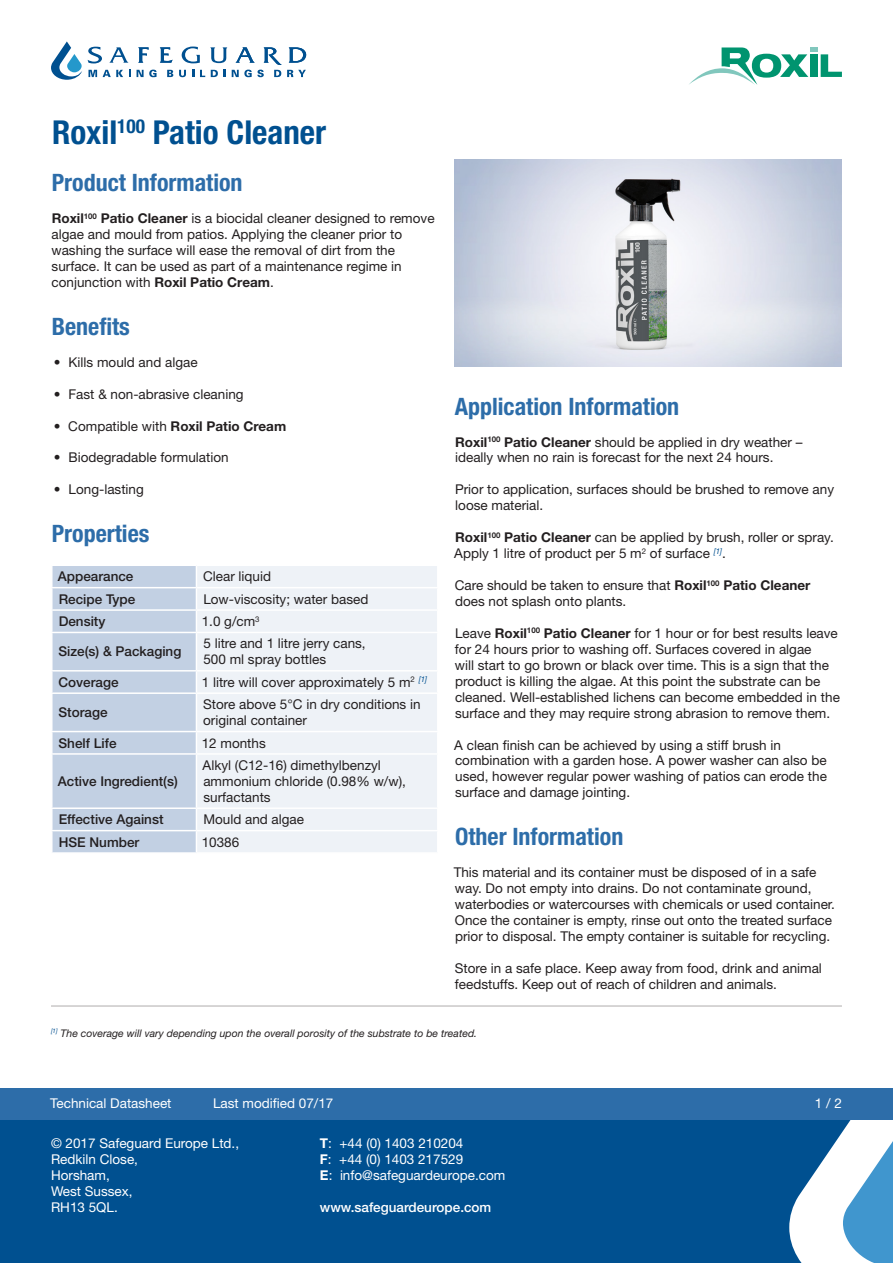
<style>
.page{position:relative;width:893px;height:1263px;background:#fff}
.page>*{position:absolute;margin:0;border:0;box-sizing:border-box;transform-origin:0 0}
.Header_1_-_7_5mm_Lea{font:700 condensed 33px "Helvetica Neue LT Std";color:#005090}
.Header_2_-_7_5mm_Lea{font:700 condensed 24px "Helvetica Neue LT Std";color:#2d6da9}
.Paragraph_-_3_75mm_L{font:13.5px/15.9px "Helvetica Neue LT Std";color:#231f20}
.Table___Note_-_3_75m{font:13.5px/15.9px "Helvetica Neue LT Std";color:#231f20}
.Company_Details_-_3{font:13.5px "Helvetica Neue LT Std";color:#fff}
.Table_Heading_-_3_75{font:500 13.5px "Helvetica Neue LT Std";color:#231f20}
.Document_Details_-_7{font:13.5px "Helvetica Neue LT Std";color:#fff}
.Company_Details_-_3-2{font:500 13.5px "Helvetica Neue LT Std";color:#fff}
.Footnote_-_3_75mm_Le{font:italic 10.5px "Helvetica Neue LT Std";color:#231f20}
.s1{font-weight:700}
</style>
<div class="page">
<div style="left:0;top:1103px;width:893px;height:160px;background:#005090"></div>
<svg style="left:789px;top:1119px;width:104px;height:144px"></svg>
<div style="left:0;top:1087px;width:893px;height:32px;background:#2d6da9"></div>
<svg style="left:138px;top:47px;width:11px;height:16px"></svg>
<svg style="left:160px;top:47px;width:13px;height:16px"></svg>
<svg style="left:51px;top:41px;width:80px;height:39px"></svg>
<svg style="left:137px;top:70px;width:20px;height:7px"></svg>
<svg style="left:167px;top:70px;width:6px;height:7px"></svg>
<svg style="left:179px;top:47px;width:127px;height:30px"></svg>
<svg style="left:689px;top:47px;width:153px;height:38px"></svg>
<div style="left:197px;top:566px;width:240px;height:286px;background:#eef2f7"></div>
<hr style="left:196px;top:587px;width:242px;height:1px;background:#fff">
<hr style="left:196px;top:609px;width:242px;height:2px;background:#fff">
<hr style="left:196px;top:632px;width:242px;height:1px;background:#fff">
<hr style="left:196px;top:670px;width:242px;height:1px;background:#fff">
<hr style="left:196px;top:692px;width:242px;height:2px;background:#fff">
<hr style="left:196px;top:731px;width:242px;height:1px;background:#fff">
<hr style="left:196px;top:753px;width:242px;height:2px;background:#fff">
<hr style="left:196px;top:807px;width:242px;height:2px;background:#fff">
<hr style="left:196px;top:830px;width:242px;height:1px;background:#fff">
<svg style="left:52px;top:566px;width:144px;height:287px;background:#c5d2e4"></svg>
<img style="left:454px;top:159px;width:388px;height:208px">
<hr style="left:51px;top:1005px;width:791px;height:2px;background:#cac8c8">
<p class="Header_1_-_7_5mm_Lea" style="left:52px;top:112px;width:276px">Roxil<sup>100</sup> Patio Cleaner</p>
<h2 class="Header_2_-_7_5mm_Lea" style="left:52px;top:168px;width:192px">Product Information</h2>
<p class="Paragraph_-_3_75mm_L" style="left:51px;top:210px;width:385px"><span class="s1">Roxil</span><sup>100</sup> <span class="s1">Patio Cleaner</span> is a biocidal cleaner designed to remove algae and mould from patios. Applying the cleaner prior to washing the surface will ease the removal of dirt from the surface. It can be used as part of a maintenance regime in conjunction with <span class="s1">Roxil Patio Cream</span>.</p>
<h2 class="Header_2_-_7_5mm_Lea" style="left:52px;top:312px;width:80px">Benefits</h2>
<p class="Paragraph_-_3_75mm_L" style="left:54px;top:354px;width:145px">• Kills mould and algae</p>
<p class="Paragraph_-_3_75mm_L" style="left:54px;top:386px;width:191px">• Fast &amp; non-abrasive cleaning</p>
<p class="Paragraph_-_3_75mm_L" style="left:54px;top:418px;width:234px">• Compatible with <span class="s1">Roxil Patio Cream</span></p>
<p class="Paragraph_-_3_75mm_L" style="left:54px;top:449px;width:176px">• Biodegradable formulation</p>
<p class="Paragraph_-_3_75mm_L" style="left:54px;top:481px;width:91px">• Long-lasting</p>
<h2 class="Header_2_-_7_5mm_Lea" style="left:52px;top:519px;width:99px">Properties</h2>
<p class="Table_Heading_-_3_75" style="left:58px;top:568px;width:77px">Appearance</p>
<p class="Table___Note_-_3_75m" style="left:203px;top:568px;width:69px">Clear liquid</p>
<p class="Table_Heading_-_3_75" style="left:59px;top:591px;width:78px">Recipe Type</p>
<p class="Table___Note_-_3_75m" style="left:203px;top:591px;width:166px">Low-viscosity; water based</p>
<p class="Table_Heading_-_3_75" style="left:59px;top:613px;width:48px">Density</p>
<p class="Table___Note_-_3_75m" style="left:202px;top:613px;width:59px">1.0 g/cm<sup>3</sup></p>
<p class="Table_Heading_-_3_75" style="left:59px;top:644px;width:124px">Size(s) &amp; Packaging</p>
<p class="Table___Note_-_3_75m" style="left:203px;top:635px;width:164px">5 litre and 1 litre jerry cans,<br>500 ml spray bottles</p>
<p class="Table_Heading_-_3_75" style="left:59px;top:674px;width:62px">Coverage</p>
<p class="Table___Note_-_3_75m" style="left:202px;top:674px;width:227px">1 litre will cover approximately 5 m<sup>2</sup> <sup>[1]</sup></p>
<p class="Table_Heading_-_3_75" style="left:59px;top:704px;width:51px">Storage</p>
<p class="Table___Note_-_3_75m" style="left:203px;top:696px;width:219px">Store above 5°C in dry conditions in original container</p>
<p class="Table_Heading_-_3_75" style="left:59px;top:735px;width:60px">Shelf Life</p>
<p class="Table___Note_-_3_75m" style="left:202px;top:735px;width:66px">12 months</p>
<p class="Table_Heading_-_3_75" style="left:58px;top:773px;width:121px">Active Ingredient(s)</p>
<h2 class="Header_2_-_7_5mm_Lea" style="left:455px;top:392px;width:226px">Application Information</h2>
<p class="Paragraph_-_3_75mm_L" style="left:455px;top:434px;width:349px"><span class="s1">Roxil</span><sup>100</sup> <span class="s1">Patio Cleaner</span> should be applied in dry weather – ideally when no rain is forecast for the next 24 hours.</p>
<p class="Paragraph_-_3_75mm_L" style="left:455px;top:481px;width:381px">Prior to application, surfaces should be brushed to remove any loose material.</p>
<p class="Paragraph_-_3_75mm_L" style="left:454px;top:529px;width:381px"><span class="s1">Roxil</span><sup>100</sup> <span class="s1">Patio Cleaner</span> can be applied by brush, roller or spray.<br>Apply 1 litre of product per 5 m<sup>2</sup> of surface <sup>[1]</sup>.</p>
<p class="Paragraph_-_3_75mm_L" style="left:455px;top:577px;width:357px">Care should be taken to ensure that <span class="s1">Roxil</span><sup>100</sup> <span class="s1">Patio Cleaner </span>does not splash onto plants.</p>
<p class="Paragraph_-_3_75mm_L" style="left:455px;top:625px;width:386px">Leave <span class="s1">Roxil</span><sup>100</sup> <span class="s1">Patio Cleaner</span> for 1 hour or for best results leave for 24 hours prior to washing off. Surfaces covered in algae<br>will start to go brown or black over time. This is a sign that the product is killing the algae. At this point the substrate can be cleaned. Well-established lichens can become embedded in the surface and they may require strong abrasion to remove them.</p>
<p class="Paragraph_-_3_75mm_L" style="left:454px;top:736px;width:374px">A clean finish can be achieved by using a stiff brush in combination with a garden hose. A power washer can also be used, however regular power washing of patios can erode the surface and damage jointing.</p>
<h2 class="Header_2_-_7_5mm_Lea" style="left:455px;top:822px;width:170px">Other Information</h2>
<p class="Paragraph_-_3_75mm_L" style="left:454px;top:864px;width:383px">This material and its container must be disposed of in a safe way. Do not empty into drains. Do not contaminate ground, waterbodies or watercourses with chemicals or used container.<br>Once the container is empty, rinse out onto the treated surface prior to disposal. The empty container is suitable for recycling.</p>
<p class="Paragraph_-_3_75mm_L" style="left:455px;top:960px;width:369px">Store in a safe place. Keep away from food, drink and animal feedstuffs. Keep out of reach of children and animals.</p>
<p class="Footnote_-_3_75mm_Le" style="left:51px;top:1026px;width:428px"><sup>[1]</sup> The coverage will vary depending upon the overall porosity of the substrate to be treated.</p>
<p class="Table___Note_-_3_75m" style="left:203px;top:757px;width:205px">Alkyl (C12-16) dimethylbenzyl ammonium chloride (0.98% w/w), surfactants</p>
<p class="Table_Heading_-_3_75" style="left:59px;top:811px;width:106px">Effective Against</p>
<p class="Table___Note_-_3_75m" style="left:203px;top:811px;width:102px">Mould and algae</p>
<p class="Table_Heading_-_3_75" style="left:59px;top:834px;width:82px">HSE Number</p>
<p class="Table___Note_-_3_75m" style="left:202px;top:834px;width:39px">10386</p>
<p class="Document_Details_-_7" style="left:50px;top:1095px;width:123px">Technical Datasheet</p>
<p class="Document_Details_-_7" style="left:213px;top:1095px;width:122px">Last modified 07/17</p>
<p class="Document_Details_-_7" style="left:815px;top:1095px;width:29px">1 / 2</p>
<p class="Company_Details_-_3" style="left:51px;top:1135px;width:190px">© 2017 Safeguard Europe Ltd.,</p>
<p class="Company_Details_-_3" style="left:51px;top:1151px;width:89px">Redkiln Close,</p>
<p class="Company_Details_-_3" style="left:51px;top:1167px;width:60px">Horsham,</p>
<p class="Company_Details_-_3" style="left:51px;top:1183px;width:83px">West Sussex,</p>
<p class="Company_Details_-_3" style="left:51px;top:1199px;width:68px">RH13 5QL.</p>
<p class="Company_Details_-_3" style="left:320px;top:1135px;width:145px"><span class="s1">T</span>: +44 (0) 1403 210204</p>
<p class="Company_Details_-_3" style="left:320px;top:1151px;width:145px"><span class="s1">F</span>: +44 (0) 1403 217529</p>
<p class="Company_Details_-_3" style="left:320px;top:1167px;width:187px"><span class="s1">E</span>: info@safeguardeurope.com</p>
<p class="Company_Details_-_3-2" style="left:320px;top:1199px;width:173px">www.safeguardeurope.com</p>
</div>
